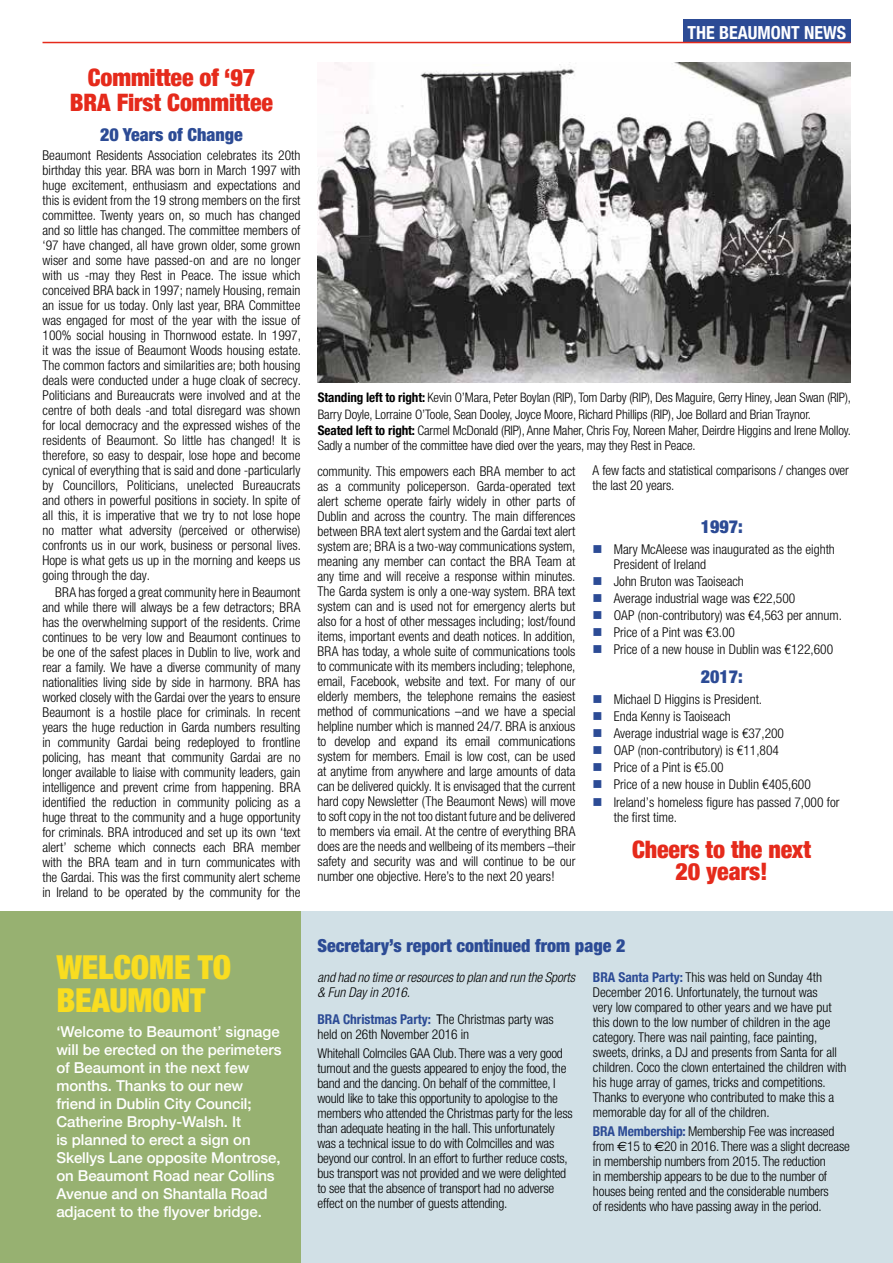
<style>
.page{position:relative;width:893px;height:1263px;background:#fff}
.page>*{position:absolute;margin:0;border:0;box-sizing:border-box;transform-origin:0 0}
.t1{font:900 condensed 33px/33px "Helvetica Neue";letter-spacing:-.005em;color:#f9dd20}
.t2{font:900 condensed 24px/24.6px "Helvetica Neue";letter-spacing:-.005em;color:#e52a1b;text-align:center}
.t3{font:900 condensed 18px "Helvetica Neue";color:#2c4b95}
.t4{font:700 condensed 18px "Helvetica Neue";color:#fff}
.t5{font:500 15px/18px "Helvetica Neue";letter-spacing:-.005em;color:#fff}
.t6{font:300 condensed 13.5px/15px "Helvetica Neue";letter-spacing:-.015em;color:#000}
.t7{font:300 condensed 13.5px/15px "Helvetica Neue LT Pro";color:#000}
.t8{font:italic 300 condensed 13.5px/15px "Helvetica Neue";letter-spacing:-.005em;color:#000}
.t9{font:300 condensed 13.2px/16.5px "Helvetica Neue";letter-spacing:-.01em;color:#000}
.t10{font:300 condensed 13.2px "Helvetica Neue LT Pro";letter-spacing:-.01em;color:#000}
.s1{font-weight:700}
.s2{font-weight:700;color:#2c4b95}
.s3{font-weight:400}
.s4{font-family:"Euro Sans";font-weight:400;font-stretch:normal}
</style>
<div class="page">
<div style="left:683px;top:19px;width:167px;height:24px;background:#2c4b95"></div>
<hr style="left:43px;top:42px;width:807px;height:1px;background:#e52a1b">
<div style="left:300px;top:911px;width:593px;height:352px;background:#d1e0e6"></div>
<div style="left:0;top:911px;width:300px;height:352px;background:#97b171"></div>
<img style="left:317px;top:63px;width:533px;height:320px">
<h2 class="t2" style="left:70px;top:64px;width:205px">Committee of ‘97<br>BRA First Committee</h2>
<h3 class="t3" style="left:100px;top:123px;width:144px">20 Years of Change</h3>
<p class="t7" style="left:43px;top:148px;width:260px;text-align:justify">Beaumont Residents Association celebrates its 20th birthday this year. BRA was born in March 1997 with huge excitement, enthusiasm and expectations and this is evident from the 19 strong members on the first committee. Twenty years on, so much has changed and so little has changed. The committee members of ‘97 have changed, all have grown older, some grown wiser and some have passed-on and are no longer with us -may they Rest in Peace. The issue which conceived BRA back in 1997; namely Housing, remain an issue for us today. Only last year, BRA Committee was engaged for most of the year with the issue of 100% social housing in Thornwood estate. In 1997, it was the issue of Beaumont Woods housing estate.<br>The common factors and similarities are; both housing deals were conducted under a huge cloak of secrecy.<br>Politicians and Bureaucrats were involved and at the centre of both deals -and total disregard was shown for local democracy and the expressed wishes of the residents of Beaumont. So little has changed! It is therefore, so easy to despair, lose hope and become cynical of everything that is said and done -particularly by Councillors, Politicians, unelected Bureaucrats and others in powerful positions in society. In spite of all this, it is imperative that we try to not lose hope no matter what adversity (perceived or otherwise) confronts us in our work, business or personal lives.<br>Hope is what gets us up in the morning and keeps us going through the day.</p>
<p class="t6" style="left:43px;top:585px;width:259px;text-align:justify;text-indent:13px">BRA has forged a great community here in Beaumont and while there will always be a few detractors; BRA has the overwhelming support of the residents. Crime continues to be very low and Beaumont continues to be one of the safest places in Dublin to live, work and rear a family. We have a diverse community of many nationalities living side by side in harmony. BRA has worked closely with the Gardai over the years to ensure Beaumont is a hostile place for criminals. In recent years the huge reduction in Garda numbers resulting in community Gardai being redeployed to frontline policing, has meant that community Gardai are no longer available to liaise with community leaders, gain intelligence and prevent crime from happening. BRA identified the reduction in community policing as a huge threat to the community and a huge opportunity for criminals. BRA introduced and set up its own ‘text alert’ scheme which connects each BRA member with the BRA team and in turn communicates with the Gardai. This was the first community alert scheme in Ireland to be operated by the community for the</p>
<h1 class="t1" style="left:56px;top:949px;width:176px">WELCOME TO<br>BEAUMONT</h1>
<p class="t5" style="left:56px;top:1021px;width:227px">‘Welcome to Beaumont’ signage will be erected on the perimeters of Beaumont in the next few months. Thanks to our new friend in Dublin City Council;<br>Catherine Brophy-Walsh. It<br>is planned to erect a sign on<br>Skellys Lane opposite Montrose, on Beaumont Road near Collins<br>Avenue and on Shantalla Road adjacent to the flyover bridge.</p>
<h3 class="t4" style="left:687px;top:17px;width:160px">THE BEAUMONT NEWS</h3>
<p class="t9" style="left:318px;top:389px;width:535px"><span class="s1">Standing left to right:</span> Kevin O’Mara, Peter Boylan (RIP), Tom Darby (RIP), Des Maguire, Gerry Hiney, Jean Swan (RIP),<br>Barry Doyle, Lorraine O’Toole, Sean Dooley, Joyce Moore, Richard Phillips (RIP), Joe Bollard and Brian Traynor.<br><span class="s1">Seated left to right:</span> Carmel McDonald (RIP), Anne Maher, Chris Foy, Noreen Maher, Deirdre Higgins and Irene Molloy.</p>
<p class="t10" style="left:318px;top:438px;width:379px">Sadly a number of the committee have died over the years, may they Rest in Peace.</p>
<p class="t6" style="left:317px;top:464px;width:259px;text-align:justify">community. This empowers each BRA member to act as a community policeperson. Garda-operated text alert scheme operate fairly widely in other parts of Dublin and across the country. The main differences between BRA text alert system and the Gardai text alert system are; BRA is a two-way communications system, meaning any member can contact the BRA Team at any time and will receive a response within minutes.<br>The Garda system is only a one-way system. BRA text system can and is used not for emergency alerts but also for a host of other messages including; lost/found items, important events and death notices. In addition, BRA has today, a whole suite of communications tools to communicate with its members including; telephone, email, Facebook, website and text. For many of our elderly members, the telephone remains the easiest method of communications –and we have a special helpline number which is manned 24/7. BRA is anxious to develop and expand its email communications system for members. Email is low cost, can be used at anytime from anywhere and large amounts of data can be delivered quickly. It is envisaged that the current hard copy Newsletter (The Beaumont News) will move to soft copy in the not too distant future and be delivered to members via email. At the centre of everything BRA does are the needs and wellbeing of its members –their safety and security was and will continue to be our number one objective. Here’s to the next 20 years!</p>
<p class="t7" style="left:592px;top:463px;width:258px">A few facts and statistical comparisons / changes over the last 20 years.</p>
<h3 class="t3" style="left:701px;top:516px;width:44px">1997:</h3>
<p class="t7" style="left:614px;top:541px;width:223px">Mary McAleese was inaugurated as the eighth<br>President of Ireland</p>
<p class="t7" style="left:614px;top:572px;width:230px;line-height:17.1px">John Bruton was Taoiseach<br>Average industrial wage was €22,500<br>OAP (non-contributory) was €4,563 per annum.<br>Price of a Pint was €3.00<br>Price of a new house in Dublin was €122,600</p>
<h3 class="t3" style="left:701px;top:666px;width:44px">2017:</h3>
<p class="t7" style="left:614px;top:690px;width:227px;line-height:17.1px">Michael D Higgins is President.<br>Enda Kenny is Taoiseach<br>Average industrial wage is €37,200<br>OAP (non-contributory) is €11,804<br>Price of a Pint is €5.00<br>Price of a new house in Dublin €405,600<br>Ireland’s homeless figure has passed 7,000 for</p>
<p class="t7" style="left:614px;top:809px;width:65px">the first time.</p>
<h2 class="t2" style="left:632px;top:837px;width:180px;line-height:22.5px">Cheers to the next<br>20 years!</h2>
<h3 class="t3" style="left:317px;top:935px;width:309px">Secretary’s report continued from page 2</h3>
<p class="t8" style="left:317px;top:970px;width:259px">and had no time or resources to plan and run the Sports &amp; Fun Day in 2016.</p>
<p class="t6" style="left:317px;top:1011px;width:238px"><span class="s2">BRA Christmas Party:</span> <span class="s3">T</span>he Christmas party was held on 26th November 2016 in</p>
<p class="t6" style="left:317px;top:1046px;width:257px">Whitehall Colmciles GAA Club. There was a very good turnout and the guests appeared to enjoy the food, the band and the dancing. On behalf of the committee, I would like to take this opportunity to apologise to the members who attended the Christmas party for the less than adequate heating in the hall. This unfortunately was a technical issue to do with Colmcilles and was beyond our control. In an effort to further reduce costs, bus transport was not provided and we were delighted to see that the absence of transport had no adverse effect on the number of guests attending.</p>
<p class="t6" style="left:593px;top:970px;width:255px"><span class="s2">BRA Santa Party:</span> This was held on Sunday 4th December 2016. Unfortunately, the turnout was<br>very low compared to other years and we have put this down to the low number of children in the age category. There was nail painting, face painting, sweets, drinks, a DJ and presents from Santa for all children. Coco the clown entertained the children with his huge array of games, tricks and competitions.<br>Thanks to everyone who contributed to make this a memorable day for all of the children.</p>
<p class="t6" style="left:593px;top:1124px;width:258px"><span class="s2">BRA Membership:</span> Membership Fee was increased from <span class="s4">€</span>15 to <span class="s4">€</span>20 in 2016. There was a slight decrease in membership numbers from 2015. The reduction<br>in membership appears to be due to the number of houses being rented and the considerable numbers<br>of residents who have passing away in the period.</p>
</div>
